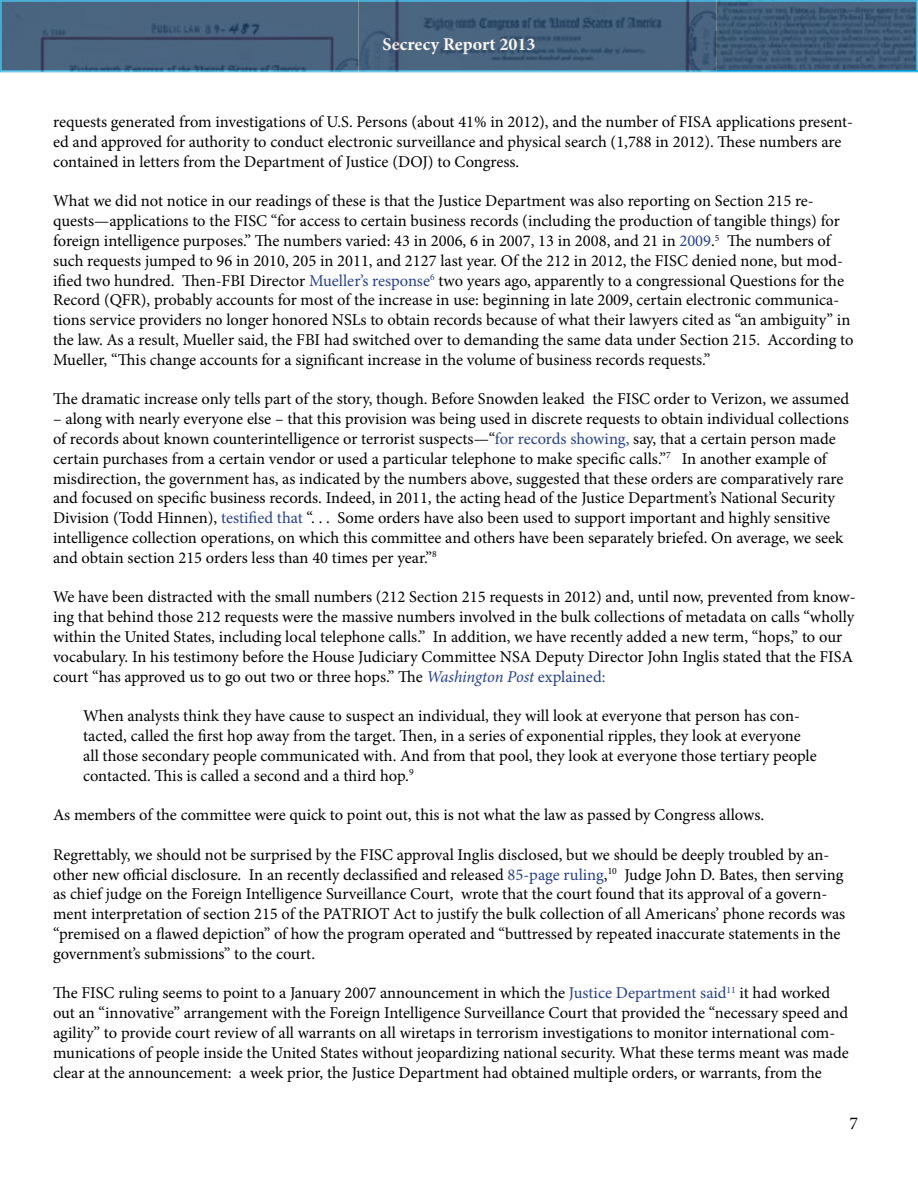
<style>
.page{position:relative;width:918px;height:1188px;background:#fff}
.page>*{position:absolute;margin:0;border:0;box-sizing:border-box;transform-origin:0 0}
.t1{font:700 18px "Minion Pro";color:#fff}
.t2{font:18px "Minion Pro";color:#000}
.t3{font:16.5px/19.8px "Minion Pro";color:#000}
.s1{color:#25408f}
.s2{font-style:italic;color:#25408f}
</style>
<div class="page">
<img style="left:0;top:0;width:716px;height:72px">
<img style="left:716px;top:0;width:202px;height:69px">
<p class="t1" style="left:382px;top:32px;width:155px">Secrecy Report 2013</p>
<p class="t3" style="left:53px;top:112px;width:802px">requests generated from investigations of U.S. Persons (about 41% in 2012), and the number of FISA applications present&shy;ed and approved for authority to conduct electronic surveillance and physical search (1,788 in 2012). These numbers are contained in letters from the Department of Justice (DOJ) to Congress.</p>
<p class="t3" style="left:53px;top:191px;width:802px">What we did not notice in our readings of these is that the Justice Department was also reporting on Section 215 re&shy;quests—applications to the FISC “for access to certain business records (including the production of tangible things) for foreign intelligence purposes.” The numbers varied: 43 in 2006, 6 in 2007, 13 in 2008, and 21 in <span class="s1">2009</span>.<sup>5</sup> The numbers of such requests jumped to 96 in 2010, 205 in 2011, and 2127 last year. Of the 212 in 2012, the FISC denied none, but mod&shy;ified two hundred. Then-FBI Director <span class="s1">Mueller’s response</span><sup>6</sup> two years ago, apparently to a congressional Questions for the Record (QFR), probably accounts for most of the increase in use: beginning in late 2009, certain electronic communica&shy;tions service providers no longer honored NSLs to obtain records because of what their lawyers cited as “an ambiguity” in the law. As a result, Mueller said, the FBI had switched over to demanding the same data under Section 215. According to Mueller, “This change accounts for a significant increase in the volume of business records requests.”</p>
<p class="t3" style="left:53px;top:389px;width:798px">The dramatic increase only tells part of the story, though. Before Snowden leaked the FISC order to Verizon, we assumed</p>
<p class="t3" style="left:53px;top:409px;width:797px">– along with nearly everyone else – that this provision was being used in discrete requests to obtain individual collections of records about known counterintelligence or terrorist suspects—“<span class="s1">for records showing,</span> say, that a certain person made certain purchases from a certain vendor or used a particular telephone to make specific calls.”<sup>7</sup> In another example of misdirection, the government has, as indicated by the numbers above, suggested that these orders are comparatively rare and focused on specific business records. Indeed, in 2011, the acting head of the Justice Department’s National Security Division (Todd Hinnen), <span class="s1">testified that</span> “. . . Some orders have also been used to support important and highly sensitive intelligence collection operations, on which this committee and others have been separately briefed. On average, we seek and obtain section 215 orders less than 40 times per year.”<sup>8</sup></p>
<p class="t3" style="left:53px;top:587px;width:804px">We have been distracted with the small numbers (212 Section 215 requests in 2012) and, until now, prevented from know&shy;ing that behind those 212 requests were the massive numbers involved in the bulk collections of metadata on calls “wholly within the United States, including local telephone calls.” In addition, we have recently added a new term, “hops,” to our vocabulary. In his testimony before the House Judiciary Committee NSA Deputy Director John Inglis stated that the FISA court “has approved us to go out two or three hops.” The <span class="s2">Washington Post</span> <span class="s1">explained:</span></p>
<p class="t3" style="left:83px;top:706px;width:735px">When analysts think they have cause to suspect an individual, they will look at everyone that person has con&shy;tacted, called the first hop away from the target. Then, in a series of exponential ripples, they look at everyone all those secondary people communicated with. And from that pool, they look at everyone those tertiary people contacted. This is called a second and a third hop.<sup>9</sup></p>
<p class="t3" style="left:53px;top:805px;width:713px">As members of the committee were quick to point out, this is not what the law as passed by Congress allows.</p>
<p class="t3" style="left:53px;top:845px;width:794px">Regrettably, we should not be surprised by the FISC approval Inglis disclosed, but we should be deeply troubled by an&shy;other new official disclosure. In an recently declassified and released <span class="s1">85-page ruling</span>,<sup>10</sup> Judge John D. Bates, then serving as chief judge on the Foreign Intelligence Surveillance Court, wrote that the court found that its approval of a govern&shy;ment interpretation of section 215 of the PATRIOT Act to justify the bulk collection of all Americans’ phone records was “premised on a flawed depiction” of how the program operated and “buttressed by repeated inaccurate statements in the government’s submissions” to the court.</p>
<p class="t3" style="left:53px;top:983px;width:797px">The FISC ruling seems to point to a January 2007 announcement in which the <span class="s1">Justice Department said</span><sup>11</sup> it had worked out an “innovative” arrangement with the Foreign Intelligence Surveillance Court that provided the “necessary speed and agility” to provide court review of all warrants on all wiretaps in terrorism investigations to monitor international com&shy;munications of people inside the United States without jeopardizing national security. What these terms meant was made clear at the announcement: a week prior, the Justice Department had obtained multiple orders, or warrants, from the</p>
<p class="t2" style="left:850px;top:1111px;width:10px">7</p>
</div>
